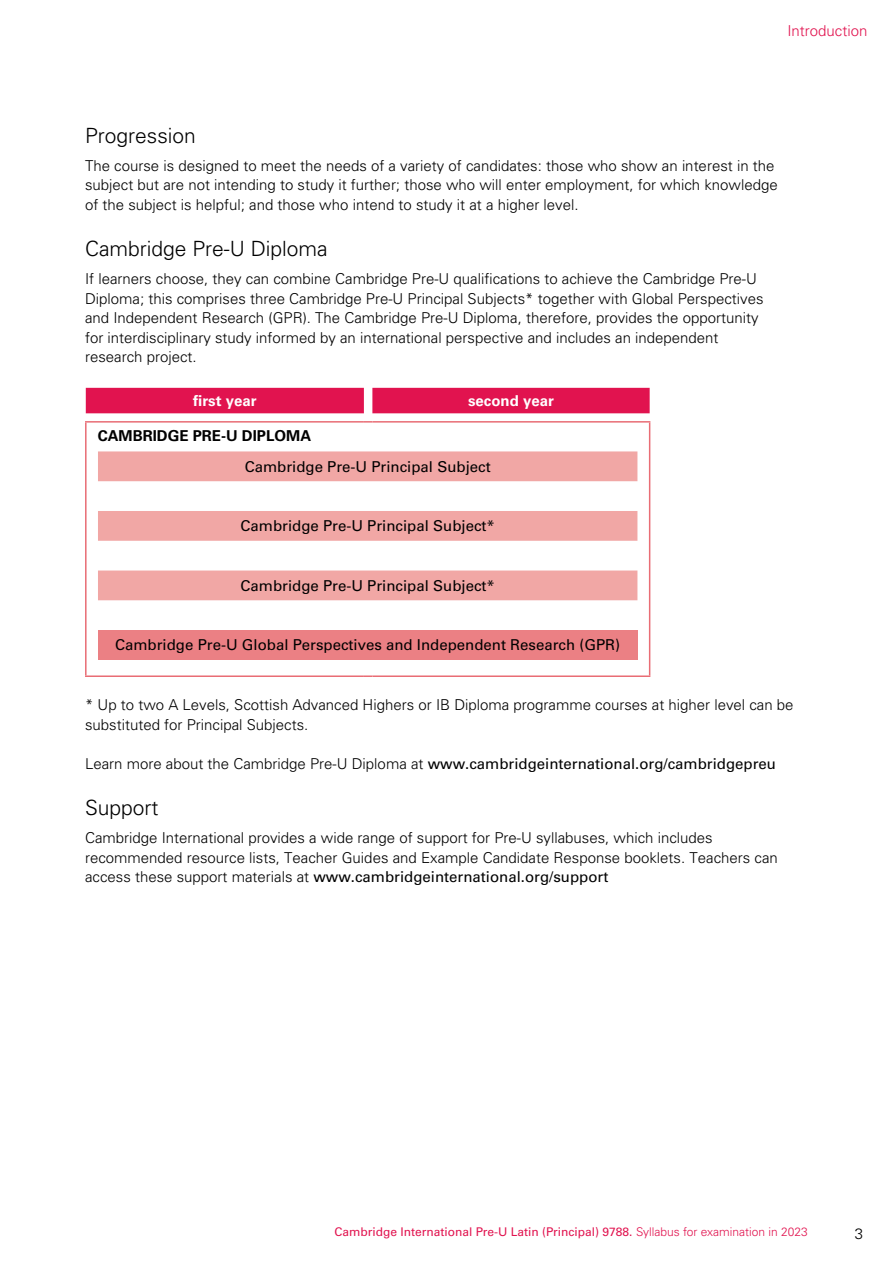
<style>
.page{position:relative;width:893px;height:1263px;background:#fff}
.page>*{position:absolute;margin:0;border:0;box-sizing:border-box;transform-origin:0 0}
.t1{font:300 21px "Univers LT Std";color:#000}
.t2{font:300 15px/19.5px "Univers LT Std";color:#000}
.t3{font:15px "Univers LT Std";color:#000}
.t4{font:700 15px "Univers LT Std";color:#000}
.t5{font:700 15px "Univers LT Std";color:#fff}
.t6{font:300 15px "Univers LT Std";color:#e1134f}
.t7{font:12px "Univers LT Std";color:#e1134f}
.s1{font-weight:300}
.s2{font-weight:400}
</style>
<div class="page">
<div style="left:86px;top:388px;width:564px;height:25px;background:#e1134f"></div>
<hr style="left:649px;top:423px;width:1px;height:252px;background:#e96d75">
<hr style="left:85px;top:421px;width:279px;height:2px;background:#e96d75">
<hr style="left:85px;top:423px;width:2px;height:252px;background:#e96d75">
<svg style="left:364px;top:421px;width:8px;height:2px"></svg>
<hr style="left:372px;top:421px;width:278px;height:2px;background:#e96d75">
<hr style="left:85px;top:675px;width:279px;height:2px;background:#e96d75">
<svg style="left:364px;top:675px;width:8px;height:2px"></svg>
<hr style="left:372px;top:675px;width:278px;height:2px;background:#e96d75">
<svg style="left:98px;top:451px;width:539px;height:149px;fill:#f1a7a5"></svg>
<div style="left:98px;top:630px;width:539px;height:30px;background:#eb8084"></div>
<p class="t6" style="left:787px;top:22px;width:82px">Introduction</p>
<h1 class="t1" style="left:85px;top:123px;width:112px">Progression</h1>
<p class="t2" style="left:85px;top:156px;width:694px">The course is designed to meet the needs of a variety of candidates: those who show an interest in the subject but are not intending to study it further; those who will enter employment, for which knowledge of the subject is helpful; and those who intend to study it at a higher level.</p>
<h1 class="t1" style="left:85px;top:236px;width:244px">Cambridge Pre-U Diploma</h1>
<p class="t2" style="left:85px;top:269px;width:680px">If learners choose, they can combine Cambridge Pre-U qualifications to achieve the Cambridge Pre-U Diploma; this comprises three Cambridge Pre-U Principal Subjects* together with Global Perspectives and Independent Research (GPR). The Cambridge Pre-U Diploma, therefore, provides the opportunity for interdisciplinary study informed by an international perspective and includes an independent research project.</p>
<p class="t5" style="left:193px;top:392px;width:65px">first year</p>
<p class="t5" style="left:468px;top:392px;width:87px">second year</p>
<p class="t4" style="left:98px;top:427px;width:215px">CAMBRIDGE PRE-U DIPLOMA</p>
<p class="t3" style="left:245px;top:458px;width:247px">Cambridge Pre-U Principal Subject</p>
<p class="t3" style="left:241px;top:517px;width:256px">Cambridge Pre-U Principal Subject*</p>
<p class="t3" style="left:241px;top:577px;width:256px">Cambridge Pre-U Principal Subject*</p>
<p class="t3" style="left:115px;top:636px;width:507px">Cambridge Pre-U Global Perspectives and Independent Research (GPR)</p>
<p class="t2" style="left:85px;top:695px;width:710px">* Up to two A Levels, Scottish Advanced Highers or IB Diploma programme courses at higher level can be substituted for Principal Subjects.</p>
<p class="t3" style="left:85px;top:754px;width:692px"><span class="s1">Learn more about the Cambridge Pre-U Diploma at</span> www.cambridgeinternational.org/cambridgepreu</p>
<h1 class="t1" style="left:85px;top:795px;width:75px">Support</h1>
<p class="t2" style="left:85px;top:828px;width:694px">Cambridge International provides a wide range of support for Pre-U syllabuses, which includes recommended resource lists, Teacher Guides and Example Candidate Response booklets. Teachers can access these support materials at <span class="s2">www.cambridgeinternational.org/support</span></p>
<p class="t7" style="left:334px;top:1225px;width:475px">Cambridge International Pre-U Latin (Principal) 9788. <span class="s1">Syllabus for examination in 2023</span></p>
<p class="t2" style="left:855px;top:1223px;width:10px">3</p>
</div>
